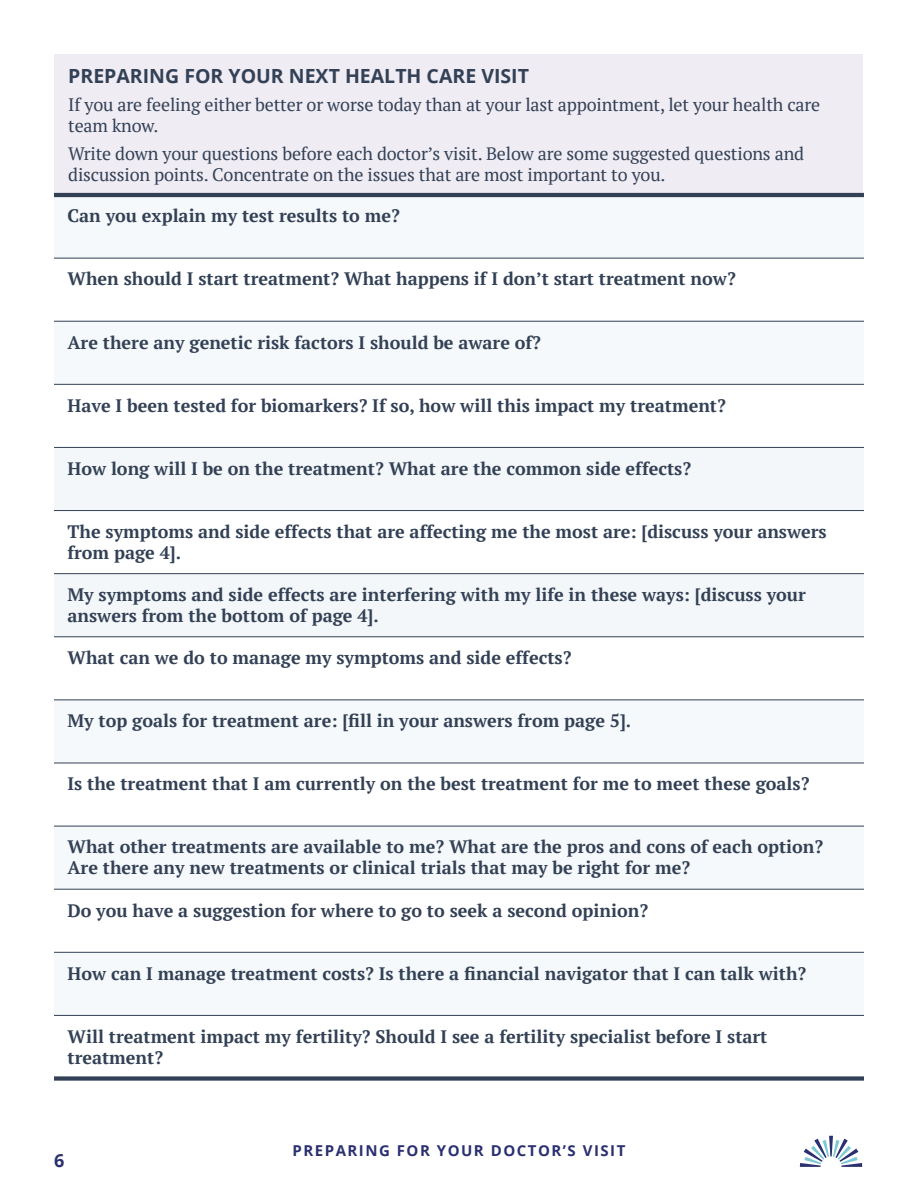
<style>
.page{position:relative;width:918px;height:1188px;background:#fff}
.page>*{position:absolute;margin:0;border:0;box-sizing:border-box;transform-origin:0 0}
.t1{font:700 19.5px "Open Sans";color:#334156}
.t2{font:700 18px/21px "PT Serif";color:#334156}
.t3{font:18px/21px "PT Serif";letter-spacing:-.01em;color:#334156}
.t4{font:700 18px "Open Sans";color:#2a3070}
.t5{font:700 15px "Open Sans";letter-spacing:.1em;color:#2a3070}
</style>
<div class="page">
<svg style="left:800px;top:1136px;width:62px;height:31px"></svg>
<div style="left:55px;top:55px;width:808px;height:139px;background:#f0ecf4"></div>
<div style="left:54px;top:195px;width:810px;height:63px;background:#f6f9fb"></div>
<div style="left:54px;top:321px;width:810px;height:63px;background:#f6f9fb"></div>
<svg style="left:54px;top:448px;width:810px;height:189px;fill:#f4f7f9"></svg>
<svg style="left:54px;top:762px;width:810px;height:253px;fill:#f6f9fb"></svg>
<hr style="left:54px;top:193px;width:810px;height:4px;background:#334156">
<hr style="left:54px;top:258px;width:810px;height:1px;background:#334156">
<hr style="left:54px;top:321px;width:810px;height:1px;background:#334156">
<hr style="left:54px;top:384px;width:810px;height:1px;background:#334156">
<hr style="left:54px;top:447px;width:810px;height:1px;background:#334156">
<hr style="left:54px;top:510px;width:810px;height:1px;background:#334156">
<hr style="left:54px;top:573px;width:810px;height:1px;background:#334156">
<hr style="left:54px;top:700px;width:810px;height:1px;background:#334156">
<hr style="left:54px;top:763px;width:810px;height:1px;background:#334156">
<hr style="left:54px;top:826px;width:810px;height:1px;background:#334156">
<hr style="left:54px;top:889px;width:810px;height:1px;background:#334156">
<hr style="left:54px;top:952px;width:810px;height:1px;background:#334156">
<hr style="left:54px;top:1015px;width:810px;height:1px;background:#334156">
<hr style="left:54px;top:637px;width:810px;height:1px;background:#334156">
<div style="left:54px;top:1076px;width:810px;height:5px;background:#334156"></div>
<p class="t1" style="left:68px;top:62px;width:462px">PREPARING FOR YOUR NEXT HEALTH CARE VISIT</p>
<p class="t3" style="left:68px;top:94px;width:754px">If you are feeling either better or worse today than at your last appointment, let your health care team know.</p>
<p class="t3" style="left:68px;top:143px;width:737px">Write down your questions before each doctor’s visit. Below are some suggested questions and discussion points. Concentrate on the issues that are most important to you.</p>
<p class="t2" style="left:68px;top:205px;width:334px">Can you explain my test results to me?</p>
<p class="t2" style="left:68px;top:268px;width:670px">When should I start treatment? What happens if I don’t start treatment now?</p>
<p class="t2" style="left:68px;top:331px;width:475px">Are there any genetic risk factors I should be aware of?</p>
<p class="t2" style="left:68px;top:395px;width:660px">Have I been tested for biomarkers? If so, how will this impact my treatment?</p>
<p class="t2" style="left:68px;top:458px;width:625px">How long will I be on the treatment? What are the common side effects?</p>
<p class="t2" style="left:68px;top:521px;width:761px">The symptoms and side effects that are affecting me the most are: [discuss your answers from page 4].</p>
<p class="t2" style="left:68px;top:584px;width:740px">My symptoms and side effects are interfering with my life in these ways: [discuss your answers from the bottom of page 4].</p>
<p class="t2" style="left:68px;top:647px;width:505px">What can we do to manage my symptoms and side effects?</p>
<p class="t2" style="left:68px;top:710px;width:565px">My top goals for treatment are: [fill in your answers from page 5].</p>
<p class="t2" style="left:68px;top:773px;width:743px">Is the treatment that I am currently on the best treatment for me to meet these goals?</p>
<p class="t2" style="left:68px;top:836px;width:757px">What other treatments are available to me? What are the pros and cons of each option?<br>Are there any new treatments or clinical trials that may be right for me?</p>
<p class="t2" style="left:68px;top:899px;width:582px">Do you have a suggestion for where to go to seek a second opinion?</p>
<p class="t2" style="left:68px;top:963px;width:740px">How can I manage treatment costs? Is there a financial navigator that I can talk with?</p>
<p class="t2" style="left:68px;top:1026px;width:701px">Will treatment impact my fertility? Should I see a fertility specialist before I start treatment?</p>
<p class="t4" style="left:54px;top:1148px;width:12px">6</p>
<p class="t5" style="left:293px;top:1140px;width:334px">PREPARING FOR YOUR DOCTOR’S VISIT</p>
</div>
